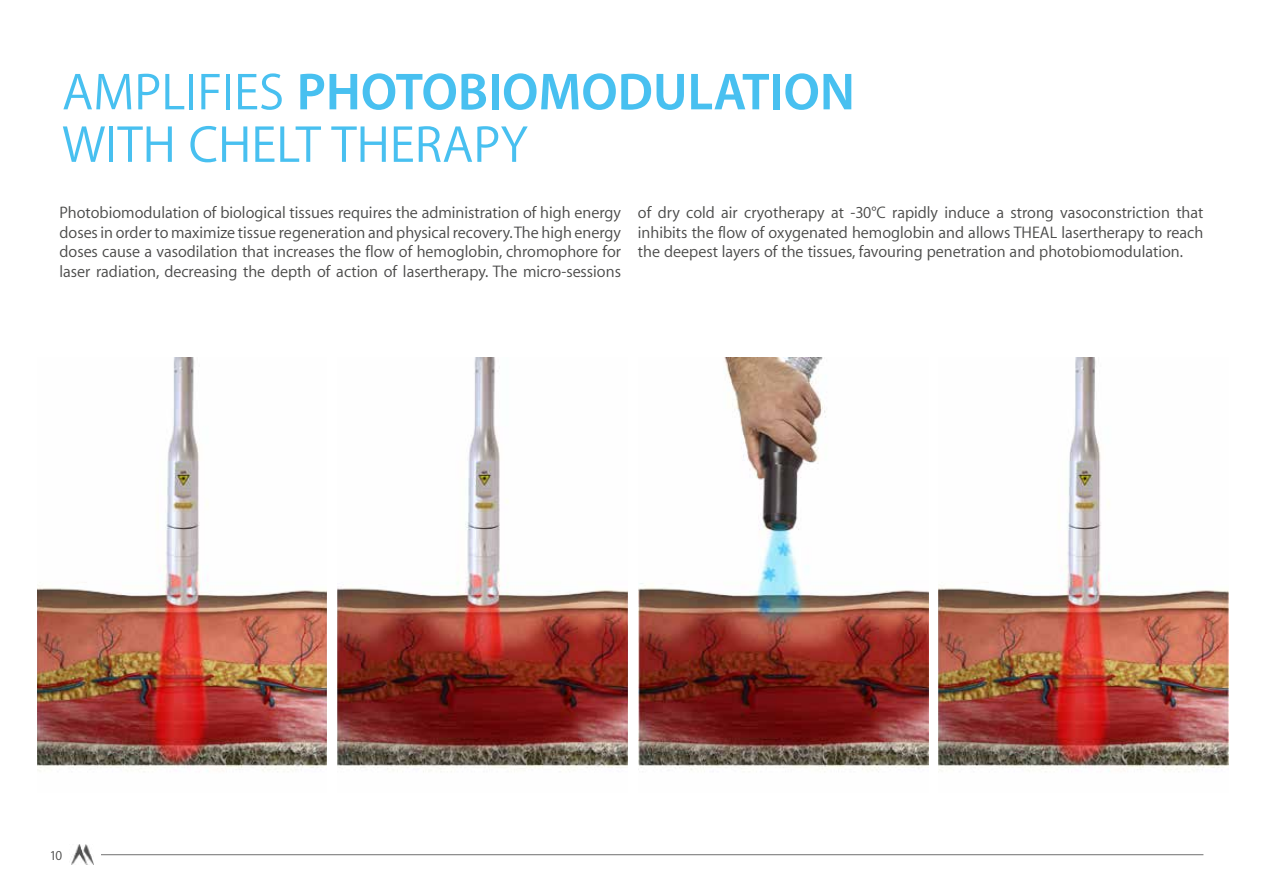
<style>
.page{position:relative;width:1263px;height:893px;background:#fff}
.page>*{position:absolute;margin:0;border:0;box-sizing:border-box;transform-origin:0 0}
.t1{font:700 52.5px "Myriad Set Pro";color:#48c0f0}
.t2{font:52.5px "Myriad Set Pro Text";color:#48c0f0}
.t3{font:16.5px/19.8px "Myriad Set Pro Text";color:#4a4a49;text-align:justify}
.t4{font:13.5px "Myriad Set Pro Text";color:#4a4a49}
.s1{font-family:"Myriad Set Pro Text";font-weight:400}
</style>
<div class="page">
<img style="left:37px;top:357px;width:290px;height:415px">
<img style="left:337px;top:357px;width:291px;height:415px">
<img style="left:638px;top:357px;width:290px;height:415px">
<img style="left:939px;top:357px;width:289px;height:415px">
<hr style="left:101px;top:854px;width:1102px;height:1px;background:#706f6f">
<img style="left:71px;top:845px;width:23px;height:20px">
<h1 class="t1" style="left:62px;top:51px;width:794px"><span class="s1">AMPLIFIES</span> PHOTOBIOMODULATION</h1>
<h1 class="t2" style="left:62px;top:104px;width:467px">WITH CHELT THERAPY</h1>
<p class="t3" style="left:60px;top:202px;width:563px">Photobiomodulation of biological tissues requires the administration of high energy doses in order to maximize tissue regeneration and physical recovery. The high energy doses cause a vasodilation that increases the flow of hemoglobin, chromophore for laser radiation, decreasing the depth of action of lasertherapy. The micro-sessions</p>
<p class="t3" style="left:638px;top:202px;width:567px">of dry cold air cryotherapy at -30°C rapidly induce a strong vasoconstriction that inhibits the flow of oxygenated hemoglobin and allows THEAL lasertherapy to reach the deepest layers of the tissues, favouring penetration and photobiomodulation.</p>
<p class="t4" style="left:50px;top:845px;width:14px">10</p>
</div>
